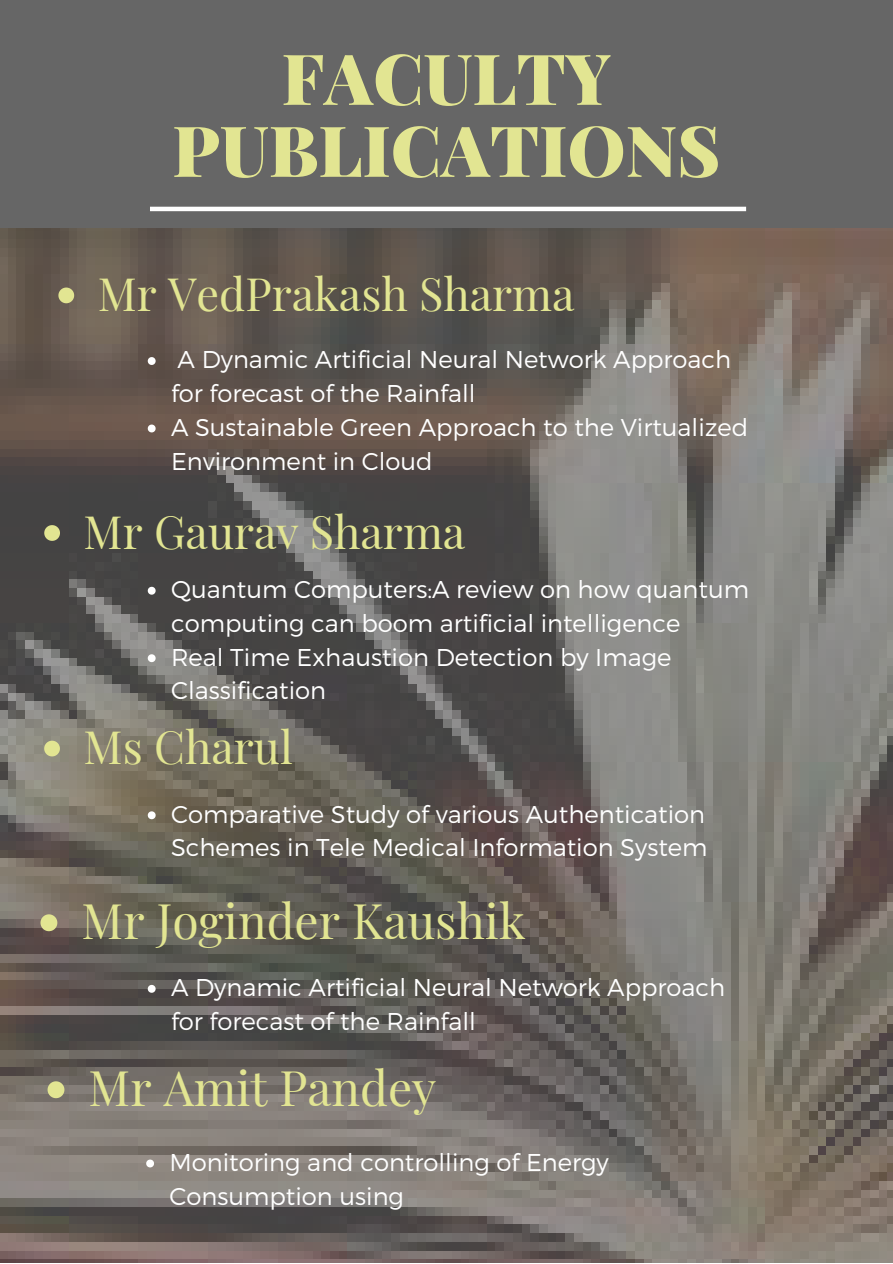
<style>
.page{position:relative;width:893px;height:1264px;background:#fff}
.page>*{position:absolute;margin:0;border:0;box-sizing:border-box;transform-origin:0 0}
.t1{font:900 70.35px/72px "Playfair Display";color:#e2e592;text-align:center}
.t2{font:48px "Playfair Display";color:#e2e592}
.t3{font:45px "Playfair Display";color:#e2e592}
.t4{font:300 24.3px/33.8px "Montserrat";color:#fff}
</style>
<div class="page">
<div style="left:0;top:0;width:892px;height:1262px;background:#666"></div>
<img style="left:0;top:228px;width:892px;height:1034px">
<svg style="left:58px;top:287px;width:16px;height:16px"></svg>
<svg style="left:148px;top:357px;width:8px;height:8px"></svg>
<svg style="left:148px;top:424px;width:8px;height:8px"></svg>
<svg style="left:44px;top:525px;width:16px;height:16px"></svg>
<svg style="left:148px;top:587px;width:8px;height:7px"></svg>
<svg style="left:148px;top:654px;width:8px;height:8px"></svg>
<svg style="left:44px;top:740px;width:16px;height:16px"></svg>
<svg style="left:148px;top:811px;width:8px;height:8px"></svg>
<svg style="left:40px;top:914px;width:17px;height:17px"></svg>
<svg style="left:148px;top:984px;width:8px;height:8px"></svg>
<svg style="left:48px;top:1081px;width:16px;height:17px"></svg>
<svg style="left:146px;top:1159px;width:8px;height:8px"></svg>
<hr style="left:150px;top:207px;width:596px;height:4px;background:#fff">
<h1 class="t1" style="left:172px;top:40px;width:549px">FACULTY<br>PUBLICATIONS</h1>
<h3 class="t3" style="left:98px;top:262px;width:478px">Mr VedPrakash Sharma</h3>
<p class="t4" style="left:171px;top:341px;width:578px">A Dynamic Artificial Neural Network Approach for forecast of the Rainfall<br>A Sustainable Green Approach to the Virtualized Environment in Cloud</p>
<h3 class="t3" style="left:84px;top:500px;width:383px">Mr Gaurav Sharma</h3>
<p class="t4" style="left:171px;top:571px;width:579px">Quantum Computers:A review on how quantum computing can boom artificial intelligence<br>Real Time Exhaustion Detection by Image Classification</p>
<h3 class="t3" style="left:84px;top:715px;width:211px">Ms Charul</h3>
<p class="t4" style="left:171px;top:795px;width:538px">Comparative Study of various Authentication<br>Schemes in Tele Medical Information System</p>
<h2 class="t2" style="left:82px;top:887px;width:445px">Mr Joginder Kaushik</h2>
<p class="t4" style="left:171px;top:969px;width:555px">A Dynamic Artificial Neural Network Approach for forecast of the Rainfall</p>
<h2 class="t2" style="left:89px;top:1054px;width:349px">Mr Amit Pandey</h2>
<p class="t4" style="left:169px;top:1143px;width:440px">Monitoring and controlling of Energy<br>Consumption using</p>
</div>
